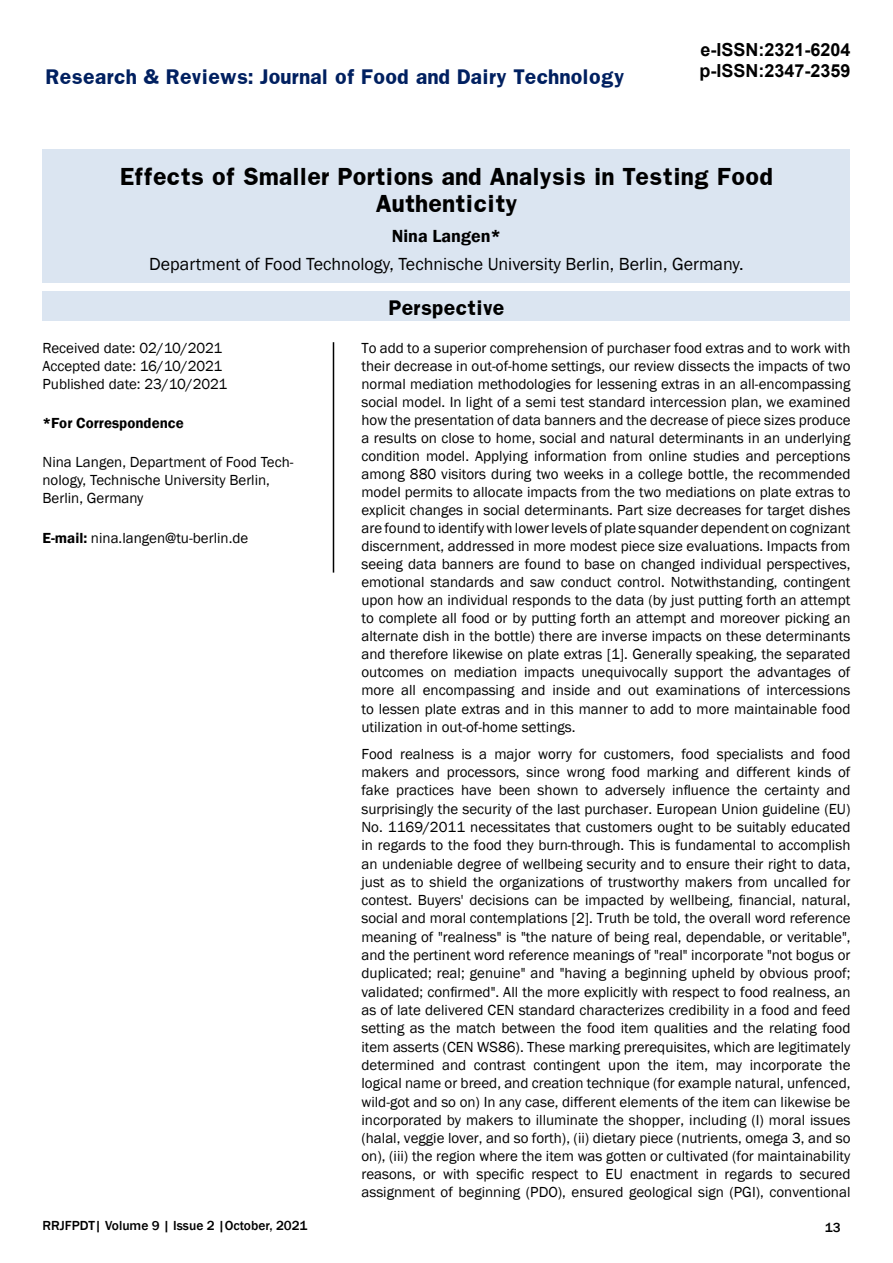
<style>
.page{position:relative;width:893px;height:1263px;background:#fff}
.page>*{position:absolute;margin:0;border:0;box-sizing:border-box;transform-origin:0 0}
.t1{font:700 21px/27px "Franklin";color:#000;text-align:center}
.t2{font:18px "Franklin Gothic";color:#000}
.t3{font:700 18px "Franklin";color:#002060}
.t4{font:700 18px/21.6px "Arial";color:#000}
.t5{font:600 18px "Franklin Gothic";color:#000}
.t6{font:700 18px "Franklin";color:#000}
.t7{font:15px/18px "Franklin Gothic";color:#000}
.t8{font:600 15px "Franklin Gothic";color:#000}
.t9{font:500 13.5px "Franklin Gothic";color:#000}
.s1{font-weight:600}
</style>
<div class="page">
<div style="left:43px;top:149px;width:807px;height:133px;background:#dbe5f1"></div>
<div style="left:43px;top:291px;width:807px;height:30px;background:#dbe5f1"></div>
<hr style="left:333px;top:342px;width:1px;height:231px;background:#000">
<p class="t3" style="left:46px;top:64px;width:580px">Research &amp; Reviews: Journal of Food and Dairy Technology</p>
<p class="t4" style="left:699px;top:39px;width:153px">e-ISSN:2321-6204 p-ISSN:2347-2359</p>
<h1 class="t1" style="left:120px;top:163px;width:655px">Effects of Smaller Portions and Analysis in Testing Food<br>Authenticity</h1>
<p class="t5" style="left:392px;top:225px;width:111px">Nina Langen*</p>
<p class="t2" style="left:149px;top:253px;width:596px">Department of Food Technology, Technische University Berlin, Berlin, Germany.</p>
<p class="t6" style="left:388px;top:295px;width:118px">Perspective</p>
<p class="t7" style="left:43px;top:339px;width:186px">Received date: 02/10/2021<br>Accepted date: 16/10/2021<br>Published date: 23/10/2021</p>
<p class="t8" style="left:43px;top:414px;width:143px">*For Correspondence</p>
<p class="t7" style="left:43px;top:454px;width:253px">Nina Langen, Department of Food Tech&shy;nology, Technische University Berlin,<br>Berlin, Germany</p>
<p class="t7" style="left:43px;top:529px;width:207px"><span class="s1">E-mail:</span> nina.langen@tu-berlin.de</p>
<p class="t7" style="left:361px;top:339px;width:491px;text-align:justify">To add to a superior comprehension of purchaser food extras and to work with their decrease in out-of-home settings, our review dissects the impacts of two normal mediation methodologies for lessening extras in an all-encompassing social model. In light of a semi test standard intercession plan, we examined how the presentation of data banners and the decrease of piece sizes produce a results on close to home, social and natural determinants in an underlying condition model. Applying information from online studies and perceptions among 880 visitors during two weeks in a college bottle, the recommended model permits to allocate impacts from the two mediations on plate extras to explicit changes in social determinants. Part size decreases for target dishes are found to identify with lower levels of plate squander dependent on cognizant discernment, addressed in more modest piece size evaluations. Impacts from seeing data banners are found to base on changed individual perspectives, emotional standards and saw conduct control. Notwithstanding, contingent upon how an individual responds to the data (by just putting forth an attempt to complete all food or by putting forth an attempt and moreover picking an alternate dish in the bottle) there are inverse impacts on these determinants and therefore likewise on plate extras [1]. Generally speaking, the separated outcomes on mediation impacts unequivocally support the advantages of more all encompassing and inside and out examinations of intercessions to lessen plate extras and in this manner to add to more maintainable food utilization in out-of-home settings.</p>
<p class="t7" style="left:361px;top:745px;width:491px;text-align:justify">Food realness is a major worry for customers, food specialists and food makers and processors, since wrong food marking and different kinds of fake practices have been shown to adversely influence the certainty and surprisingly the security of the last purchaser. European Union guideline (EU)<br>No. 1169/2011 necessitates that customers ought to be suitably educated in regards to the food they burn-through. This is fundamental to accomplish an undeniable degree of wellbeing security and to ensure their right to data, just as to shield the organizations of trustworthy makers from uncalled for contest. Buyers' decisions can be impacted by wellbeing, financial, natural, social and moral contemplations [2]. Truth be told, the overall word reference meaning of "realness" is "the nature of being real, dependable, or veritable", and the pertinent word reference meanings of "real" incorporate "not bogus or duplicated; real; genuine" and "having a beginning upheld by obvious proof; validated; confirmed". All the more explicitly with respect to food realness, an as of late delivered CEN standard characterizes credibility in a food and feed setting as the match between the food item qualities and the relating food item asserts (CEN WS86). These marking prerequisites, which are legitimately determined and contrast contingent upon the item, may incorporate the logical name or breed, and creation technique (for example natural, unfenced, wild-got and so on) In any case, different elements of the item can likewise be incorporated by makers to illuminate the shopper, including (I) moral issues (halal, veggie lover, and so forth), (ii) dietary piece (nutrients, omega 3, and so on), (iii) the region where the item was gotten or cultivated (for maintainability reasons, or with specific respect to EU enactment in regards to secured assignment of beginning (PDO), ensured geological sign (PGI), conventional</p>
<p class="t9" style="left:43px;top:1217px;width:266px">RRJFPDT| Volume 9 | Issue 2 |October, 2021</p>
<p class="t9" style="left:825px;top:1219px;width:17px">13</p>
</div>
